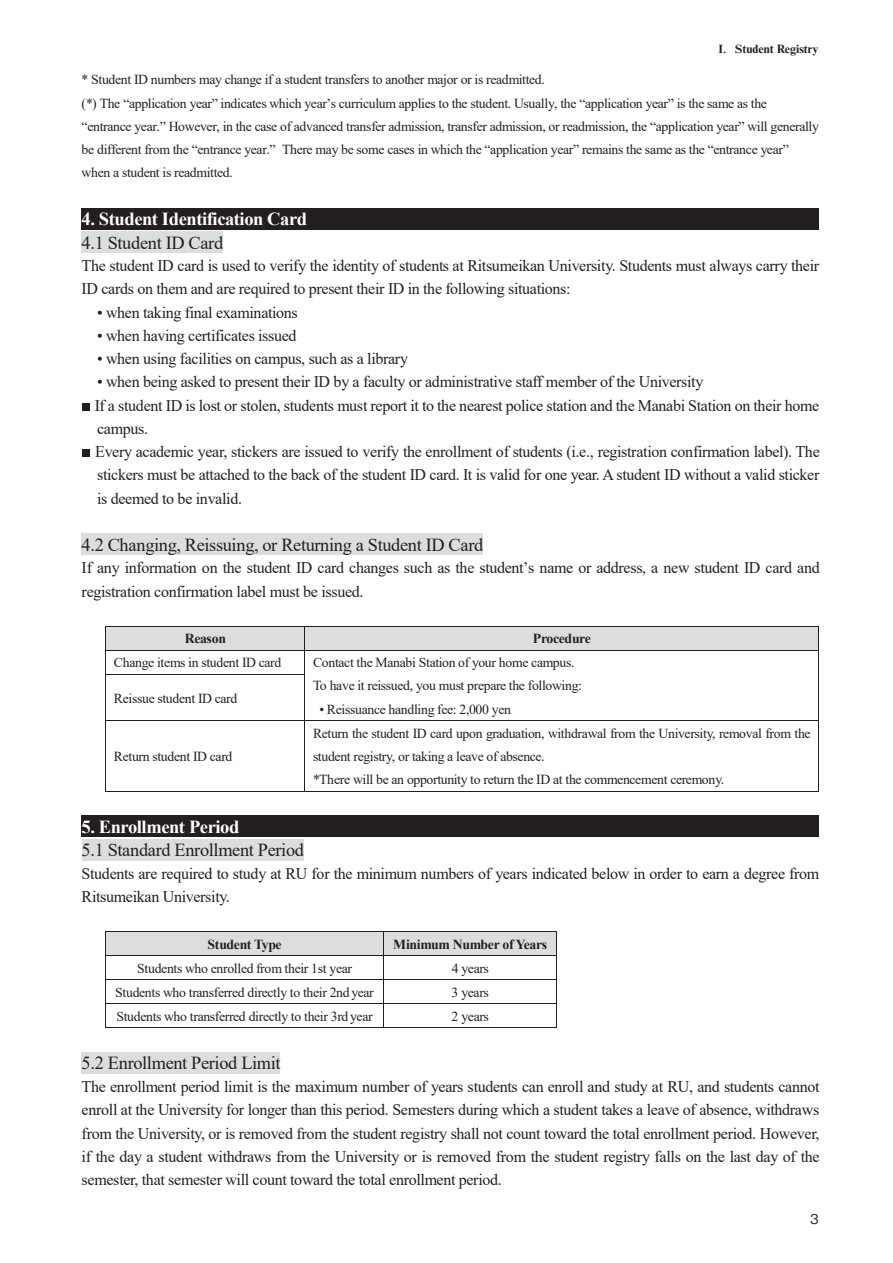
<style>
.page{position:relative;width:893px;height:1263px;background:#fff}
.page>*{position:absolute;margin:0;border:0;box-sizing:border-box;transform-origin:0 0}
.t1{font:18.3px "Times New Roman";letter-spacing:-.02em;color:#231f20}
.t2{font:700 18.3px "Times New Roman";letter-spacing:-.025em;color:#fff}
.t3{font:16.2px/23.2px "Times New Roman";letter-spacing:-.02em;color:#231f20}
.t4{font:13.8px/23.2px "Times New Roman";letter-spacing:-.025em;color:#231f20}
.t5{font:700 13.8px "Times New Roman";letter-spacing:-.025em;color:#231f20}
.t6{font:500 13.5px "Gothic BBB Pr 5";color:#231f20}
.t7{font:700 12px "Times New Roman MT Std";color:#231f20}
.s1{font-family:"Ryumin Pr 5"}
</style>
<div class="page">
<div style="left:82px;top:208px;width:737px;height:21px;background:#231f20"></div>
<div style="left:82px;top:231px;width:141px;height:22px;background:#dcdddf"></div>
<div style="left:83px;top:403px;width:7px;height:8px;background:#231f20"></div>
<div style="left:83px;top:450px;width:7px;height:7px;background:#231f20"></div>
<div style="left:82px;top:534px;width:401px;height:21px;background:#dcdddf"></div>
<div style="left:106px;top:627px;width:198px;height:23px;background:#dcdddf"></div>
<div style="left:305px;top:627px;width:513px;height:23px;background:#dcdddf"></div>
<hr style="left:105px;top:626px;width:714px;height:1px;background:#231f20">
<hr style="left:105px;top:650px;width:714px;height:1px;background:#231f20">
<svg style="left:105px;top:627px;width:1px;height:47px"></svg>
<svg style="left:304px;top:627px;width:1px;height:47px"></svg>
<hr style="left:105px;top:674px;width:200px;height:1px;background:#231f20">
<svg style="left:818px;top:627px;width:1px;height:48px"></svg>
<hr style="left:105px;top:675px;width:1px;height:45px;background:#231f20">
<hr style="left:304px;top:675px;width:1px;height:45px;background:#231f20">
<hr style="left:818px;top:675px;width:1px;height:45px;background:#231f20">
<hr style="left:105px;top:720px;width:714px;height:1px;background:#231f20">
<hr style="left:105px;top:721px;width:1px;height:71px;background:#231f20">
<hr style="left:105px;top:791px;width:199px;height:1px;background:#231f20">
<hr style="left:304px;top:721px;width:1px;height:71px;background:#231f20">
<hr style="left:305px;top:791px;width:513px;height:1px;background:#231f20">
<hr style="left:818px;top:721px;width:1px;height:71px;background:#231f20">
<div style="left:82px;top:816px;width:737px;height:21px;background:#231f20"></div>
<div style="left:82px;top:839px;width:222px;height:21px;background:#dcdddf"></div>
<div style="left:106px;top:932px;width:277px;height:23px;background:#dcdddf"></div>
<div style="left:384px;top:932px;width:172px;height:23px;background:#dcdddf"></div>
<hr style="left:105px;top:931px;width:452px;height:1px;background:#231f20">
<hr style="left:105px;top:955px;width:452px;height:1px;background:#231f20">
<hr style="left:105px;top:979px;width:452px;height:1px;background:#231f20">
<hr style="left:105px;top:1003px;width:452px;height:1px;background:#231f20">
<svg style="left:105px;top:932px;width:1px;height:95px"></svg>
<hr style="left:105px;top:1027px;width:278px;height:1px;background:#231f20">
<svg style="left:383px;top:932px;width:1px;height:95px"></svg>
<hr style="left:383px;top:1027px;width:173px;height:1px;background:#231f20">
<svg style="left:556px;top:932px;width:1px;height:96px"></svg>
<div style="left:82px;top:1052px;width:198px;height:21px;background:#dcdddf"></div>
<p class="t7" style="left:719px;top:42px;width:101px">I<span class="s1">．</span>Student Registry</p>
<p class="t4" style="left:82px;top:68px;width:739px">* Student ID numbers may change if a student transfers to another major or is readmitted.<br>(*) The “application year” indicates which year’s curriculum applies to the student. Usually, the “application year” is the same as the “entrance year.” However, in the case of advanced transfer admission, transfer admission, or readmission, the “application year” will generally be different from the “entrance year.” There may be some cases in which the “application year” remains the same as the “entrance year” when a student is readmitted.</p>
<p class="t2" style="left:82px;top:206px;width:227px">4. Student Identification Card</p>
<p class="t1" style="left:82px;top:230px;width:143px">4.1 Student ID Card</p>
<p class="t3" style="left:82px;top:254px;width:739px">The student ID card is used to verify the identity of students at Ritsumeikan University. Students must always carry their<br>ID cards on them and are required to present their ID in the following situations:</p>
<p class="t3" style="left:97px;top:300px;width:202px">• when taking final examinations</p>
<p class="t3" style="left:97px;top:323px;width:201px">• when having certificates issued</p>
<p class="t3" style="left:97px;top:346px;width:312px">• when using facilities on campus, such as a library</p>
<p class="t3" style="left:95px;top:370px;width:727px">• when being asked to present their ID by a faculty or administrative staff member of the University<br>If a student ID is lost or stolen, students must report it to the nearest police station and the Manabi Station on their home campus.<br>Every academic year, stickers are issued to verify the enrollment of students (i.e., registration confirmation label). The stickers must be attached to the back of the student ID card. It is valid for one year. A student ID without a valid sticker is deemed to be invalid.</p>
<p class="t1" style="left:82px;top:532px;width:403px">4.2 Changing, Reissuing, or Returning a Student ID Card</p>
<p class="t3" style="left:82px;top:556px;width:739px">If any information on the student ID card changes such as the student’s name or address, a new student ID card and registration confirmation label must be issued.</p>
<p class="t5" style="left:185px;top:629px;width:43px">Reason</p>
<p class="t5" style="left:533px;top:629px;width:59px">Procedure</p>
<p class="t4" style="left:114px;top:650px;width:169px">Change items in student ID card</p>
<p class="t4" style="left:313px;top:650px;width:270px">Contact the Manabi Station of your home campus.<br>To have it reissued, you must prepare the following:</p>
<p class="t4" style="left:319px;top:697px;width:193px">• Reissuance handling fee: 2,000 yen</p>
<p class="t4" style="left:114px;top:686px;width:125px">Reissue student ID card</p>
<p class="t4" style="left:114px;top:744px;width:120px">Return student ID card</p>
<p class="t4" style="left:313px;top:721px;width:499px">Return the student ID card upon graduation, withdrawal from the University, removal from the student registry, or taking a leave of absence.<br>*There will be an opportunity to return the ID at the commencement ceremony.</p>
<p class="t2" style="left:82px;top:814px;width:159px">5. Enrollment Period</p>
<p class="t1" style="left:82px;top:837px;width:224px">5.1 Standard Enrollment Period</p>
<p class="t3" style="left:82px;top:861px;width:739px">Students are required to study at RU for the minimum numbers of years indicated below in order to earn a degree from<br>Ritsumeikan University.</p>
<p class="t5" style="left:208px;top:934px;width:76px">Student Type</p>
<p class="t5" style="left:393px;top:934px;width:155px">Minimum Number of Years</p>
<p class="t4" style="left:137px;top:956px;width:216px">Students who enrolled from their 1st year</p>
<p class="t4" style="left:452px;top:956px;width:39px">4 years</p>
<p class="t4" style="left:115px;top:980px;width:260px">Students who transferred directly to their 2nd year</p>
<p class="t4" style="left:452px;top:980px;width:39px">3 years</p>
<p class="t4" style="left:116px;top:1004px;width:258px">Students who transferred directly to their 3rd year</p>
<p class="t4" style="left:452px;top:1004px;width:39px">2 years</p>
<p class="t1" style="left:82px;top:1050px;width:200px">5.2 Enrollment Period Limit</p>
<p class="t3" style="left:82px;top:1074px;width:739px;text-align:justify">The enrollment period limit is the maximum number of years students can enroll and study at RU, and students cannot enroll at the University for longer than this period. Semesters during which a student takes a leave of absence, withdraws from the University, or is removed from the student registry shall not count toward the total enrollment period. However, if the day a student withdraws from the University or is removed from the student registry falls on the last day of the semester, that semester will count toward the total enrollment period.</p>
<p class="t6" style="left:810px;top:1208px;width:10px">3</p>
</div>
